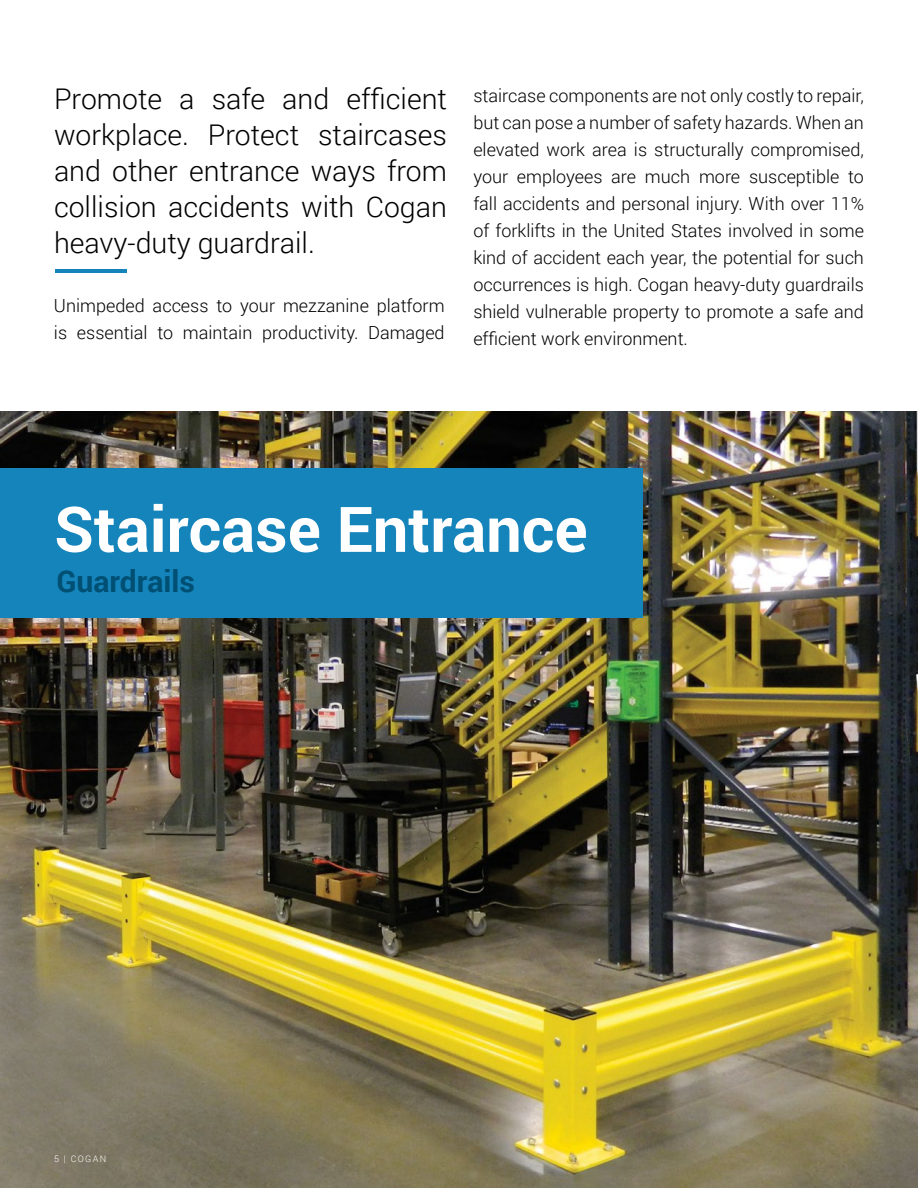
<style>
.page{position:relative;width:918px;height:1188px;background:#fff}
.page>*{position:absolute;margin:0;border:0;box-sizing:border-box;transform-origin:0 0}
.t1{font:700 63px "Roboto";color:#fff}
.t2{font:700 30px "Roboto";color:#014f73}
.t3{font:300 28.5px/36px "Roboto";color:#000;text-align:justify}
.t4{font:300 18px/27px "Roboto";color:#000;text-align:justify}
.t5{font:300 9px "Roboto";letter-spacing:.15em;color:#fff}
</style>
<div class="page">
<img style="left:0;top:411px;width:918px;height:777px">
<div style="left:0;top:468px;width:642px;height:150px;background:#1484bb"></div>
<hr style="left:56px;top:270px;width:71px;height:3px;background:#1484bb">
<h3 class="t3" style="left:54px;top:80px;width:395px">Promote a safe and efficient workplace. Protect staircases and other entrance ways from collision accidents with Cogan heavy-duty guardrail.</h3>
<p class="t4" style="left:54px;top:292px;width:392px">Unimpeded access to your mezzanine platform is essential to maintain productivity. Damaged</p>
<p class="t4" style="left:473px;top:81px;width:392px">staircase components are not only costly to repair, but can pose a number of safety hazards. When an elevated work area is structurally compromised, your employees are much more susceptible to fall accidents and personal injury. With over 11% of forklifts in the United States involved in some kind of accident each year, the potential for such occurrences is high. Cogan heavy-duty guardrails shield vulnerable property to promote a safe and efficient work environment.</p>
<h1 class="t1" style="left:54px;top:485px;width:535px">Staircase Entrance</h1>
<h2 class="t2" style="left:56px;top:560px;width:140px">Guardrails</h2>
<p class="t5" style="left:54px;top:1153px;width:54px">5 | COGAN</p>
</div>
